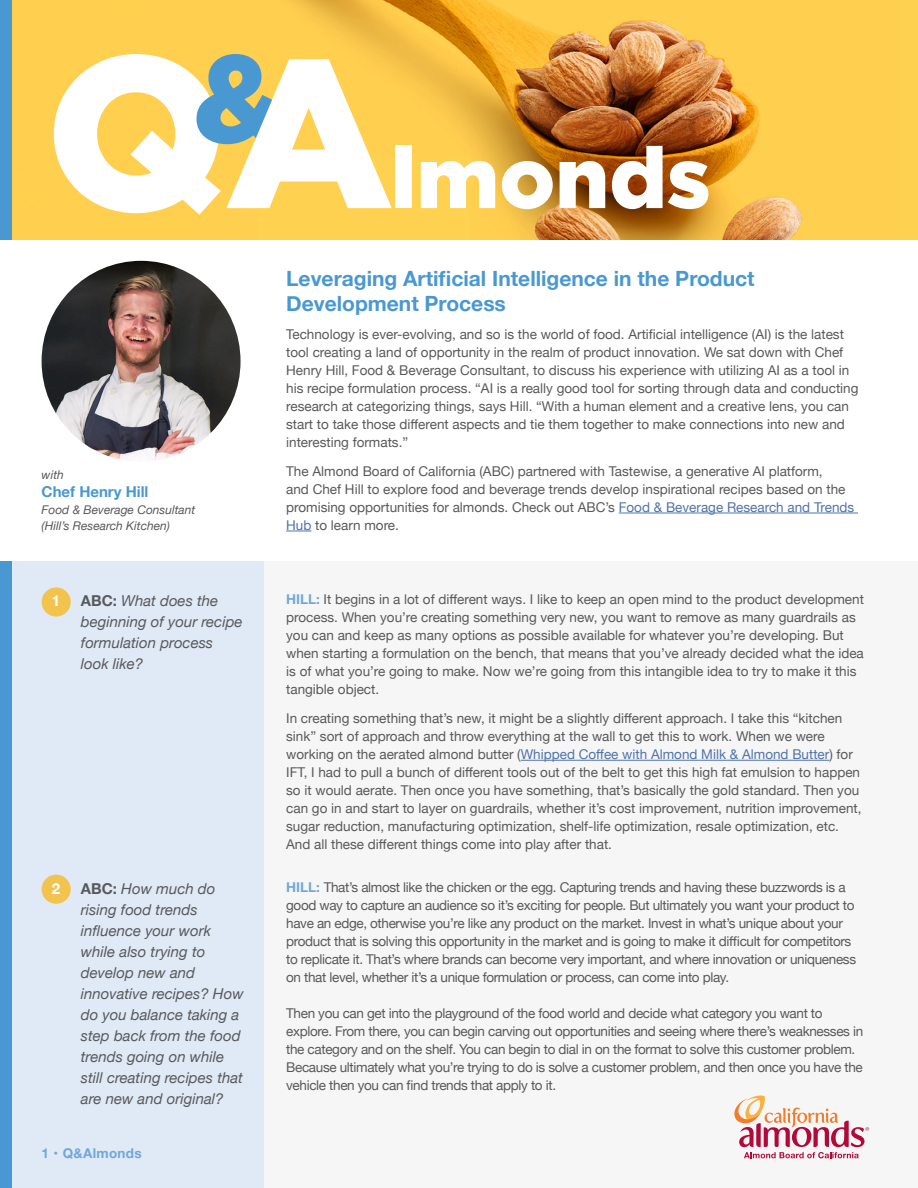
<style>
.page{position:relative;width:918px;height:1188px;background:#fff}
.page>*{position:absolute;margin:0;border:0;box-sizing:border-box;transform-origin:0 0}
.t1{font:700 21px/25.2px "Helvetica Neue";color:#4a98d2}
.t2{font:italic 15px/21px "Helvetica Neue";color:#58595b}
.t3{font:700 15px "Helvetica Neue";color:#4a98d2}
.t4{font:700 15px "Helvetica Neue";color:#fff}
.t5{font:13.5px/18px "Helvetica Neue";color:#58595b}
.t6{font:13.5px/18px "Helvetica Neue";letter-spacing:-.025em;color:#58595b}
.t7{font:700 13.5px "Helvetica Neue";letter-spacing:.025em;color:#70a7da}
.t8{font:italic 12px/16.5px "Helvetica Neue";color:#58595b}
.s1{font-weight:700;font-style:normal}
.s2{color:#4f73ad}
.s3{font-weight:700;color:#70a7da}
</style>
<div class="page">
<div style="left:263px;top:561px;width:655px;height:627px;background:#f6f6f6"></div>
<img style="left:12px;top:0;width:906px;height:240px">
<img style="left:42px;top:261px;width:199px;height:199px">
<hr style="left:619px;top:513px;width:239px;height:1px;background:#4f73ad">
<svg style="left:286px;top:531px;width:25px;height:1px"></svg>
<hr style="left:521px;top:760px;width:308px;height:1px;background:#4f73ad">
<div style="left:0;top:562px;width:263px;height:626px;background:#e0e9f6"></div>
<div style="left:0;top:0;width:12px;height:240px;background:#4a98d2"></div>
<div style="left:0;top:562px;width:12px;height:626px;background:#4a98d2"></div>
<div style="left:396px;top:146px;width:16px;height:62px;background:#fff"></div>
<svg style="left:421px;top:161px;width:74px;height:47px"></svg>
<svg style="left:502px;top:161px;width:51px;height:48px"></svg>
<svg style="left:560px;top:161px;width:45px;height:47px"></svg>
<svg style="left:612px;top:146px;width:96px;height:63px"></svg>
<svg style="left:54px;top:54px;width:338px;height:161px"></svg>
<div style="left:42px;top:587px;width:29px;height:30px;background:#f3c44d;border-radius:50%"></div>
<div style="left:42px;top:875px;width:29px;height:29px;background:#f3c44d;border-radius:50%"></div>
<svg style="left:734px;top:1095px;width:135px;height:63px"></svg>
<p class="t8" style="left:42px;top:468px;width:24px">with</p>
<p class="t3" style="left:42px;top:480px;width:108px">Chef Henry Hill</p>
<p class="t8" style="left:42px;top:502px;width:155px">Food &amp; Beverage Consultant (Hill’s Research Kitchen)</p>
<p class="t4" style="left:52px;top:589px;width:10px">1</p>
<p class="t2" style="left:81px;top:591px;width:163px"><span class="s1">ABC:</span> What does the beginning of your recipe formulation process look like?</p>
<p class="t4" style="left:52px;top:876px;width:10px">2</p>
<p class="t2" style="left:81px;top:879px;width:164px"><span class="s1">ABC:</span> How much do rising food trends influence your work while also trying to develop new and innovative recipes? How do you balance taking a step back from the food trends going on while still creating recipes that are new and original?</p>
<p class="t7" style="left:42px;top:1143px;width:102px">1 • Q&amp;Almonds</p>
<h1 class="t1" style="left:286px;top:266px;width:470px">Leveraging Artificial Intelligence in the Product<br>Development Process</h1>
<p class="t5" style="left:286px;top:326px;width:574px">Technology is ever-evolving, and so is the world of food. Artificial intelligence (AI) is the latest tool creating a land of opportunity in the realm of product innovation. We sat down with Chef Henry Hill, Food &amp; Beverage Consultant, to discuss his experience with utilizing AI as a tool in his recipe formulation process. “AI is a really good tool for sorting through data and conducting research at categorizing things, says Hill. “With a human element and a creative lens, you can start to take those different aspects and tie them together to make connections into new and interesting formats.”</p>
<p class="t5" style="left:286px;top:463px;width:570px">The Almond Board of California (ABC) partnered with Tastewise, a generative AI platform,<br>and Chef Hill to explore food and beverage trends develop inspirational recipes based on the promising opportunities for almonds. Check out ABC’s <span class="s2">Food &amp; Beverage Research and Trends Hub</span> to learn more.</p>
<p class="t5" style="left:286px;top:591px;width:579px"><span class="s3">HILL:</span> It begins in a lot of different ways. I like to keep an open mind to the product development process. When you’re creating something very new, you want to remove as many guardrails as you can and keep as many options as possible available for whatever you’re developing. But when starting a formulation on the bench, that means that you’ve already decided what the idea is of what you’re going to make. Now we’re going from this intangible idea to try to make it this tangible object.</p>
<p class="t5" style="left:286px;top:710px;width:577px">In creating something that’s new, it might be a slightly different approach. I take this “kitchen sink” sort of approach and throw everything at the wall to get this to work. When we were working on the aerated almond butter (<span class="s2">Whipped Coffee with Almond Milk &amp; Almond Butter</span>) for IFT, I had to pull a bunch of different tools out of the belt to get this high fat emulsion to happen so it would aerate. Then once you have something, that’s basically the gold standard. Then you can go in and start to layer on guardrails, whether it’s cost improvement, nutrition improvement, sugar reduction, manufacturing optimization, shelf-life optimization, resale optimization, etc.<br>And all these different things come into play after that.</p>
<p class="t6" style="left:286px;top:879px;width:571px"><span class="s3">HILL:</span> That’s almost like the chicken or the egg. Capturing trends and having these buzzwords is a good way to capture an audience so it’s exciting for people. But ultimately you want your product to have an edge, otherwise you’re like any product on the market. Invest in what’s unique about your product that is solving this opportunity in the market and is going to make it difficult for competitors to replicate it. That’s where brands can become very important, and where innovation or uniqueness on that level, whether it’s a unique formulation or process, can come into play.</p>
<p class="t6" style="left:286px;top:1005px;width:579px">Then you can get into the playground of the food world and decide what category you want to explore. From there, you can begin carving out opportunities and seeing where there’s weaknesses in the category and on the shelf. You can begin to dial in on the format to solve this customer problem.<br>Because ultimately what you’re trying to do is solve a customer problem, and then once you have the vehicle then you can find trends that apply to it.</p>
</div>
